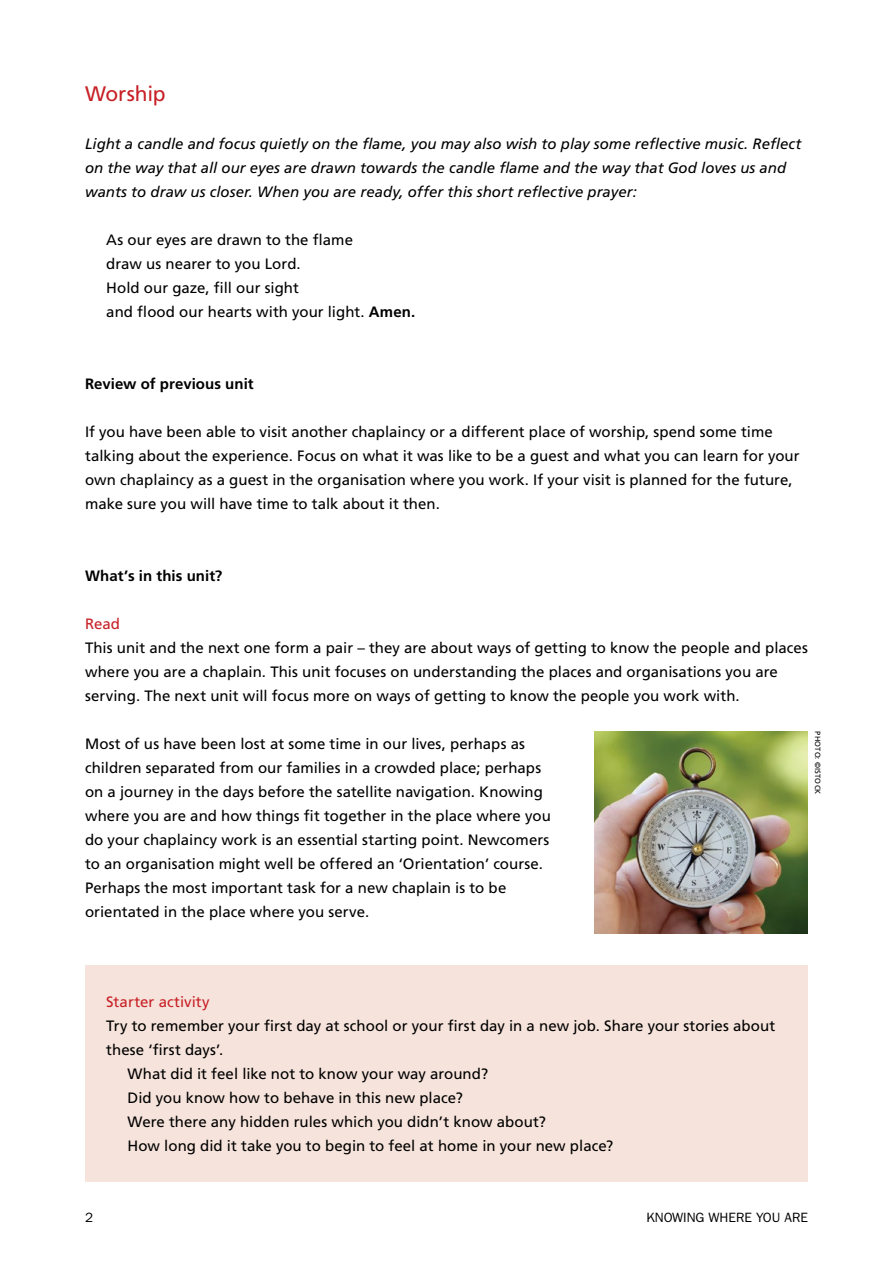
<style>
.page{position:relative;width:893px;height:1263px;background:#fff}
.page>*{position:absolute;margin:0;border:0;box-sizing:border-box;transform-origin:0 0}
.t1{font:21px "Frutiger";letter-spacing:-.01em;color:#c72127}
.t2{font:15px/24px "Frutiger";letter-spacing:.005em;color:#000}
.t3{font:italic 15px/24px "Frutiger";letter-spacing:.005em;color:#000}
.t4{font:700 15px "Frutiger";color:#000}
.t5{font:15px "Frutiger";letter-spacing:.005em;color:#c72127}
.t6{font:13.5px "Franklin Gothic";color:#000}
.t7{font:7.5px "Frutiger";letter-spacing:.025em;color:#000}
.s1{font-weight:700}
</style>
<div class="page">
<div style="left:85px;top:965px;width:723px;height:217px;background:#f6e3db"></div>
<img style="left:594px;top:731px;width:214px;height:203px">
<h1 class="t1" style="left:85px;top:81px;width:82px">Worship</h1>
<p class="t3" style="left:85px;top:132px;width:718px">Light a candle and focus quietly on the flame, you may also wish to play some reflective music. Reflect on the way that all our eyes are drawn towards the candle flame and the way that God loves us and wants to draw us closer. When you are ready, offer this short reflective prayer:</p>
<p class="t2" style="left:106px;top:228px;width:311px">As our eyes are drawn to the flame<br>draw us nearer to you Lord.<br>Hold our gaze, fill our sight<br>and flood our hearts with your light. <span class="s1">Amen.</span></p>
<p class="t4" style="left:85px;top:375px;width:170px">Review of previous unit</p>
<p class="t2" style="left:85px;top:420px;width:716px">If you have been able to visit another chaplaincy or a different place of worship, spend some time talking about the experience. Focus on what it was like to be a guest and what you can learn for your own chaplaincy as a guest in the organisation where you work. If your visit is planned for the future, make sure you will have time to talk about it then.</p>
<p class="t4" style="left:85px;top:567px;width:139px">What’s in this unit?</p>
<p class="t5" style="left:85px;top:615px;width:37px">Read</p>
<p class="t2" style="left:85px;top:636px;width:724px">This unit and the next one form a pair – they are about ways of getting to know the people and places where you are a chaplain. This unit focuses on understanding the places and organisations you are serving. The next unit will focus more on ways of getting to know the people you work with.</p>
<p class="t2" style="left:85px;top:732px;width:467px">Most of us have been lost at some time in our lives, perhaps as children separated from our families in a crowded place; perhaps on a journey in the days before the satellite navigation. Knowing where you are and how things fit together in the place where you do your chaplaincy work is an essential starting point. Newcomers to an organisation might well be offered an ‘Orientation’ course.<br>Perhaps the most important task for a new chaplain is to be orientated in the place where you serve.</p>
<p class="t7" style="left:822px;top:731px;width:64px;rotate:90deg">PHOTO: ©ISTOCK</p>
<p class="t5" style="left:106px;top:993px;width:105px">Starter activity</p>
<p class="t2" style="left:106px;top:1014px;width:670px">Try to remember your first day at school or your first day in a new job. Share your stories about</p>
<p class="t2" style="left:106px;top:1038px;width:119px">these ‘first days’.</p>
<p class="t2" style="left:128px;top:1062px;width:362px">What did it feel like not to know your way around?</p>
<p class="t2" style="left:128px;top:1086px;width:337px">Did you know how to behave in this new place?</p>
<p class="t2" style="left:128px;top:1110px;width:420px">Were there any hidden rules which you didn’t know about?</p>
<p class="t2" style="left:128px;top:1134px;width:487px">How long did it take you to begin to feel at home in your new place?</p>
<p class="t6" style="left:85px;top:1210px;width:10px">2</p>
<p class="t6" style="left:646px;top:1210px;width:163px">KNOWING WHERE YOU ARE</p>
</div>
